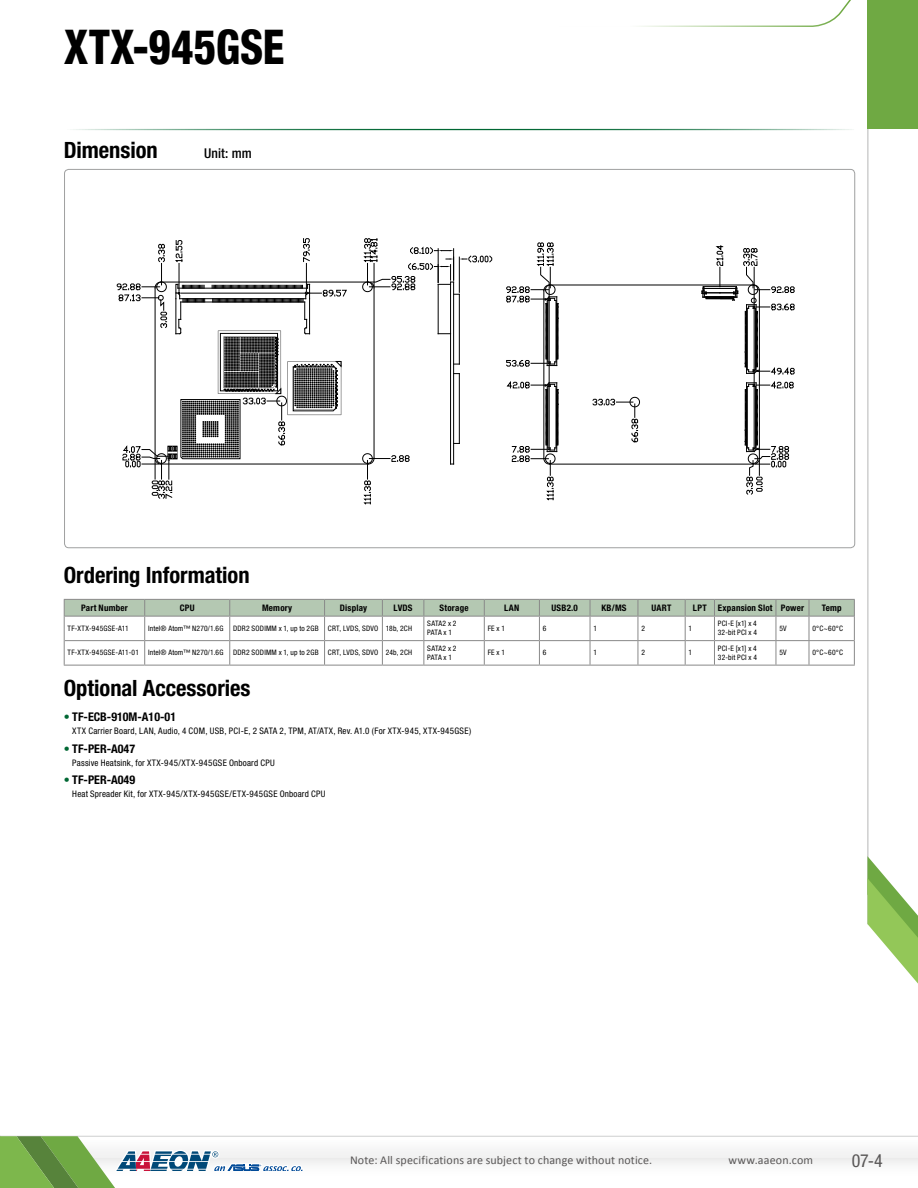
<style>
.page{position:relative;width:918px;height:1188px;background:#fff}
.page>*{position:absolute;margin:0;border:0;box-sizing:border-box;transform-origin:0 0}
.t1{font:800 condensed 48px "Helvetica Neue";letter-spacing:.005em;color:#000;scale:.9 1}
.t2{font:700 condensed 22.5px "Helvetica Neue";color:#000}
.t3{font:condensed 18px "Helvetica Neue";color:#595757}
.t4{font:500 condensed 13.5px "Helvetica Neue";letter-spacing:.01em;color:#000}
.t5{font:12px "Calibri";letter-spacing:.015em;color:#595757}
.t6{font:700 condensed 12px "Helvetica Neue";color:#000}
.t7{font:condensed 9px "Helvetica Neue";letter-spacing:.03em;color:#000}
.t8{font:700 condensed 9px "Helvetica Neue";letter-spacing:.025em;color:#000}
.t9{font:condensed 7.5px/9px "Helvetica Neue";letter-spacing:.03em;color:#000}
.t10{font:condensed 7.5px/9px "Helvetica Neue";letter-spacing:-.005em;color:#000}
.s1{color:#006733}
</style>
<div class="page">
<hr style="left:867px;top:0;width:1px;height:924px;background:#b5b6b6">
<svg style="left:867px;top:856px;width:51px;height:128px"></svg>
<div style="left:867px;top:0;width:51px;height:129px;background:#6fa943"></div>
<svg style="left:304px;top:1136px;width:614px;height:28px"></svg>
<hr style="left:64px;top:129px;width:790px;height:1px;background:#006733">
<svg style="left:0;top:1136px;width:304px;height:52px"></svg>
<svg style="left:640px;top:0;width:211px;height:27px"></svg>
<hr style="left:550px;top:464px;width:204px;height:1px;background:#000">
<hr style="left:550px;top:285px;width:204px;height:1px;background:#000">
<hr style="left:759px;top:291px;width:1px;height:167px;background:#000">
<hr style="left:754px;top:267px;width:1px;height:180px;background:#000">
<svg style="left:506px;top:243px;width:53px;height:257px"></svg>
<svg style="left:745px;top:381px;width:49px;height:114px"></svg>
<svg style="left:702px;top:245px;width:93px;height:130px"></svg>
<svg style="left:592px;top:397px;width:48px;height:45px"></svg>
<hr style="left:453px;top:282px;width:1px;height:182px;background:#000">
<hr style="left:459px;top:374px;width:1px;height:69px;background:#000">
<hr style="left:459px;top:294px;width:1px;height:70px;background:#000">
<hr style="left:450px;top:282px;width:1px;height:182px;background:#000">
<hr style="left:438px;top:284px;width:1px;height:50px;background:#000">
<hr style="left:161px;top:464px;width:207px;height:1px;background:#000">
<hr style="left:374px;top:288px;width:1px;height:170px;background:#000">
<hr style="left:161px;top:282px;width:207px;height:1px;background:#000">
<svg style="left:362px;top:453px;width:47px;height:51px"></svg>
<svg style="left:362px;top:238px;width:130px;height:57px"></svg>
<svg style="left:117px;top:238px;width:230px;height:261px"></svg>
<svg style="left:64px;top:599px;width:791px;height:67px"></svg>
<hr style="left:714px;top:616px;width:62px;height:1px;background:#898989">
<hr style="left:776px;top:616px;width:33px;height:1px;background:#898989">
<hr style="left:809px;top:616px;width:45px;height:1px;background:#898989">
<h1 class="t1" style="left:64px;top:18px;width:246px">XTX-945GSE</h1>
<h2 class="t2" style="left:64px;top:136px;width:95px">Dimension</h2>
<h3 class="t4" style="left:204px;top:145px;width:49px">Unit: mm</h3>
<h2 class="t2" style="left:64px;top:561px;width:187px">Ordering Information</h2>
<p class="t8" style="left:81px;top:602px;width:48px">Part Number</p>
<p class="t8" style="left:180px;top:602px;width:16px">CPU</p>
<p class="t8" style="left:262px;top:602px;width:32px">Memory</p>
<p class="t8" style="left:340px;top:602px;width:29px">Display</p>
<p class="t8" style="left:394px;top:602px;width:21px">LVDS</p>
<p class="t8" style="left:440px;top:602px;width:30px">Storage</p>
<p class="t8" style="left:504px;top:602px;width:17px">LAN</p>
<p class="t8" style="left:552px;top:602px;width:28px">USB2.0</p>
<p class="t8" style="left:601px;top:602px;width:27px">KB/MS</p>
<p class="t8" style="left:652px;top:602px;width:21px">UART</p>
<p class="t8" style="left:693px;top:602px;width:113px">LPT Expansion Slot Power</p>
<p class="t8" style="left:822px;top:602px;width:21px">Temp</p>
<p class="t9" style="left:68px;top:624px;width:63px">TF-XTX-945GSE-A11</p>
<p class="t9" style="left:148px;top:624px;width:77px">Intel® Atom™ N270/1.6G</p>
<p class="t9" style="left:233px;top:624px;width:180px">DDR2 SODIMM x 1, up to 2GB CRT, LVDS, SDVO 18b, 2CH</p>
<p class="t10" style="left:427px;top:619px;width:31px">SATA2 x 2<br>PATA x 1</p>
<p class="t9" style="left:488px;top:624px;width:19px">FE x 1</p>
<p class="t9" style="left:543px;top:624px;width:5px">6</p>
<p class="t9" style="left:593px;top:624px;width:5px">1</p>
<p class="t9" style="left:641px;top:624px;width:5px">2</p>
<p class="t9" style="left:689px;top:624px;width:5px">1</p>
<p class="t9" style="left:718px;top:619px;width:41px">PCI-E [x1] x 4<br>32-bit PCI x 4</p>
<p class="t9" style="left:779px;top:624px;width:9px">5V</p>
<p class="t9" style="left:812px;top:624px;width:32px">0°C~60°C</p>
<p class="t9" style="left:68px;top:648px;width:157px">TF-XTX-945GSE-A11-01 Intel® Atom™ N270/1.6G</p>
<p class="t9" style="left:233px;top:648px;width:181px">DDR2 SODIMM x 1, up to 2GB CRT, LVDS, SDVO 24b, 2CH</p>
<p class="t10" style="left:427px;top:644px;width:31px">SATA2 x 2<br>PATA x 1</p>
<p class="t9" style="left:488px;top:648px;width:19px">FE x 1</p>
<p class="t9" style="left:543px;top:648px;width:5px">6</p>
<p class="t9" style="left:593px;top:648px;width:5px">1</p>
<p class="t9" style="left:641px;top:648px;width:5px">2</p>
<p class="t9" style="left:689px;top:648px;width:5px">1</p>
<p class="t9" style="left:718px;top:644px;width:41px">PCI-E [x1] x 4<br>32-bit PCI x 4</p>
<p class="t9" style="left:779px;top:648px;width:9px">5V</p>
<p class="t9" style="left:812px;top:648px;width:32px">0°C~60°C</p>
<h2 class="t2" style="left:64px;top:674px;width:188px">Optional Accessories</h2>
<h3 class="t6" style="left:64px;top:710px;width:114px"><span class="s1">•</span> TF-ECB-910M-A10-01</h3>
<p class="t7" style="left:72px;top:726px;width:400px">XTX Carrier Board, LAN, Audio, 4 COM, USB, PCI-E, 2 SATA 2, TPM, AT/ATX, Rev. A1.0 (For XTX-945, XTX-945GSE)</p>
<h3 class="t6" style="left:64px;top:741px;width:73px"><span class="s1">•</span> TF-PER-A047</h3>
<p class="t7" style="left:72px;top:757px;width:204px">Passive Heatsink, for XTX-945/XTX-945GSE Onboard CPU</p>
<h3 class="t6" style="left:64px;top:773px;width:73px"><span class="s1">•</span> TF-PER-A049</h3>
<p class="t7" style="left:72px;top:789px;width:255px">Heat Spreader Kit, for XTX-945/XTX-945GSE/ETX-945GSE Onboard CPU</p>
<h3 class="t5" style="left:350px;top:1153px;width:304px">Note: All specifications are subject to change without notice.</h3>
<h3 class="t5" style="left:729px;top:1153px;width:86px">www.aaeon.com</h3>
<h3 class="t3" style="left:852px;top:1150px;width:33px">07-4</h3>
</div>
